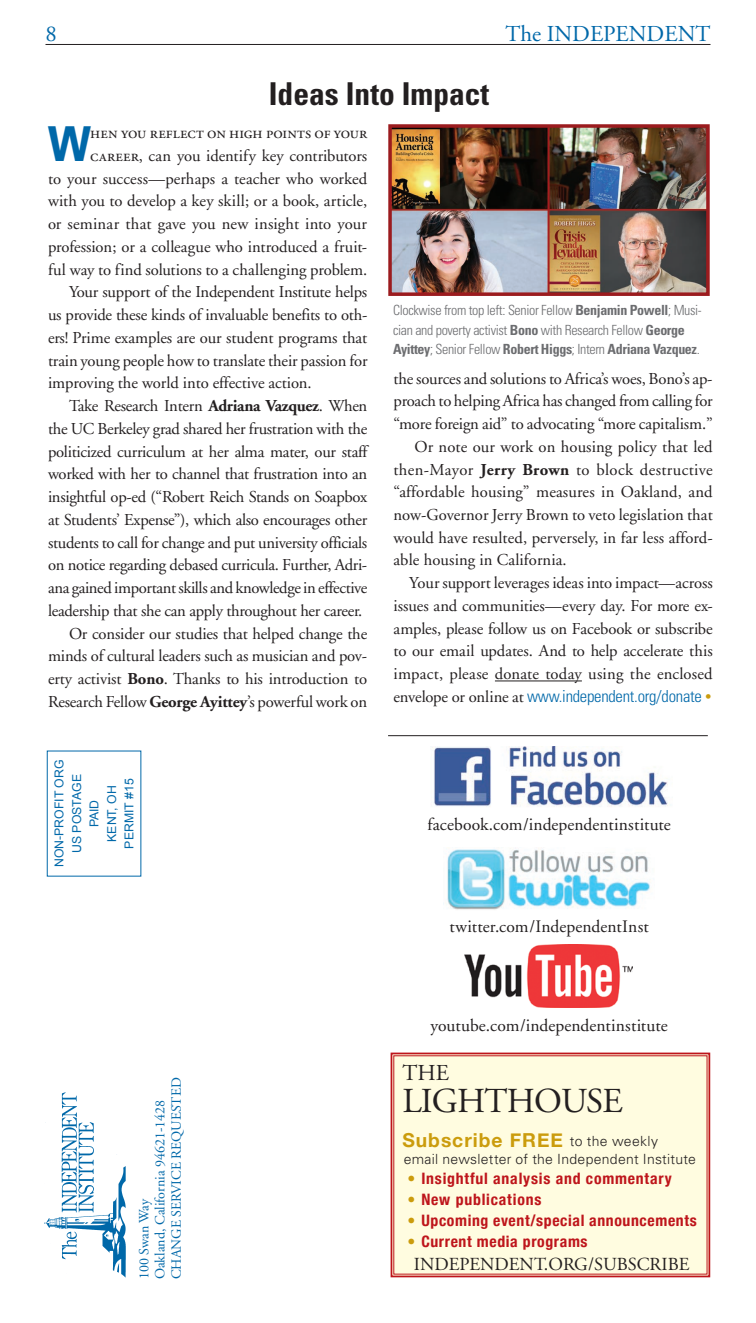
<style>
.page{position:relative;width:756px;height:1323px;background:#fff}
.page>*{position:absolute;margin:0;border:0;box-sizing:border-box;transform-origin:0 0}
.t1{font:700 condensed 48.12px "Univers";color:#0068a9}
.t2{font:35px "Adobe Garamond";letter-spacing:-.025em;color:#231f20}
.t3{font:700 condensed 31.5px "Univers";color:#231f20}
.t4{font:22.75px "Adobe Garamond";color:#0068a9}
.t5{font:22.75px "Adobe Garamond";color:#231f20}
.t6{font:700 19.25px "Helvetica Neue";letter-spacing:.05em;color:#cb9c0d}
.t7{font:18.38px "Adobe Garamond";color:#231f20}
.t8{font:17.5px "Adobe Garamond";color:#231f20}
.t9{font:16.62px "Adobe Garamond";letter-spacing:-.01em;color:#231f20}
.t10{font:16.62px "Adobe Garamond";letter-spacing:.01em;color:#231f20}
.t11{font:300 condensed 16.62px "Univers";letter-spacing:-.015em;color:#0068a9}
.t12{font:16.62px "Adobe Garamond";letter-spacing:.015em;color:#231f20}
.t13{font:16.62px "Adobe Garamond";letter-spacing:.02em;color:#231f20}
.t14{font:16.62px "Adobe Garamond Regular SC";letter-spacing:.005em;color:#231f20}
.t15{font:700 condensed 15.75px "Helvetica Neue";letter-spacing:.04em;color:#be151b}
.t16{font:300 condensed 14px/19.2px "Univers";letter-spacing:-.025em;color:#6c6d70}
.t17{font:14px/16.1px "Adobe Garamond";letter-spacing:-.005em;color:#0068a9}
.t18{font:300 14px "Univers";letter-spacing:.02em;color:#231f20}
.t19{font:12.25px/17.5px "Arial";color:#0068a9;text-align:center}
.s1{font-family:"Adobe Garamond Regular SC"}
.s2{font-style:inherit}
.s3{font-weight:700}
.s4{font-family:"Adobe Garamond";font-weight:400;font-stretch:normal;color:#231f20}
.s5{font-family:"Adobe Garamond";font-weight:400;font-stretch:normal;color:#cb9c0d}
.s6{font-family:"Univers";font-weight:300;font-size:14px;color:#231f20}
.s7{color:#cb9c0d}
</style>
<div class="page">
<img style="left:432px;top:747px;width:236px;height:60px">
<img style="left:443px;top:849px;width:207px;height:61px">
<svg style="left:390px;top:1052px;width:321px;height:226px;background:#fcf3d8"></svg>
<img style="left:464px;top:945px;width:168px;height:63px">
<hr style="left:388px;top:735px;width:320px;height:1px;background:#231f20">
<hr style="left:495px;top:681px;width:87px;height:1px;background:#231f20">
<img style="left:44px;top:1092px;width:82px;height:186px">
<img style="left:393px;top:129px;width:312px;height:162px">
<div style="left:388px;top:124px;width:322px;height:172px;border:4px solid #9b1b1e"></div>
<hr style="left:45px;top:44px;width:666px;height:1px;background:#231f20">
<h3 class="t4" style="left:45px;top:22px;width:13px">8</h3>
<h3 class="t4" style="left:505px;top:22px;width:207px">The INDEPENDENT</h3>
<h3 class="t3" style="left:269px;top:75px;width:222px">Ideas Into Impact</h3>
<h1 class="t1" style="left:48px;top:114px;width:44px">W</h1>
<p class="t14" style="left:90px;top:124px;width:278px">hen you reflect on high points of your</p>
<p class="t9" style="left:90px;top:147px;width:278px"><span class="s1">career</span><span class="s2">,</span> can you identify key contributors</p>
<p class="t9" style="left:48px;top:170px;width:321px">to your success—perhaps a teacher who worked</p>
<p class="t9" style="left:48px;top:192px;width:321px">with you to develop a key skill; or a book, article,</p>
<p class="t10" style="left:48px;top:215px;width:321px">or seminar that gave you new insight into your</p>
<p class="t9" style="left:48px;top:238px;width:321px">profession; or a colleague who introduced a fruit-</p>
<p class="t9" style="left:48px;top:261px;width:321px">ful way to find solutions to a challenging problem.</p>
<p class="t9" style="left:69px;top:283px;width:300px">Your support of the Independent Institute helps</p>
<p class="t9" style="left:48px;top:306px;width:321px">us provide these kinds of invaluable benefits to oth-</p>
<p class="t9" style="left:48px;top:329px;width:321px">ers! Prime examples are our student programs that</p>
<p class="t9" style="left:48px;top:352px;width:321px">train young people how to translate their passion for</p>
<p class="t9" style="left:48px;top:374px;width:265px">improving the world into effective action.</p>
<p class="t9" style="left:69px;top:397px;width:300px">Take Research Intern <span class="s3">Adriana Vazquez</span>. When</p>
<p class="t9" style="left:48px;top:420px;width:321px">the UC Berkeley grad shared her frustration with the</p>
<p class="t9" style="left:48px;top:443px;width:321px">politicized curriculum at her alma mater, our staff</p>
<p class="t9" style="left:48px;top:465px;width:321px">worked with her to channel that frustration into an</p>
<p class="t9" style="left:48px;top:488px;width:321px">insightful op-ed (“Robert Reich Stands on Soapbox</p>
<p class="t9" style="left:48px;top:511px;width:321px">at Students’ Expense”), which also encourages other</p>
<p class="t9" style="left:48px;top:533px;width:321px">students to call for change and put university officials</p>
<p class="t9" style="left:48px;top:556px;width:321px">on notice regarding debased curricula. Further, Adri-</p>
<p class="t9" style="left:48px;top:579px;width:321px">ana gained important skills and knowledge in effective</p>
<p class="t9" style="left:48px;top:602px;width:316px">leadership that she can apply throughout her career.</p>
<p class="t9" style="left:69px;top:624px;width:300px">Or consider our studies that helped change the</p>
<p class="t9" style="left:48px;top:647px;width:321px">minds of cultural leaders such as musician and pov-</p>
<p class="t9" style="left:48px;top:670px;width:321px">erty activist <span class="s3">Bono</span>. Thanks to his introduction to</p>
<p class="t9" style="left:48px;top:693px;width:321px">Research Fellow <span class="s3">George Ayittey</span>’s powerful work on</p>
<p class="t19" style="left:51px;top:867px;width:109px;rotate:-90deg">NON-PROFIT ORG<br>US POSTAGE<br>PAID<br>KENT, OH<br>PERMIT #15</p>
<p class="t16" style="left:393px;top:301px;width:310px">Clockwise from top left: Senior Fellow <span class="s3">Benjamin Powell</span>; Musi&shy;cian and poverty activist <span class="s3">Bono</span> with Research Fellow <span class="s3">George<br>Ayittey</span>; Senior Fellow <span class="s3">Robert Higgs</span>; Intern <span class="s3">Adriana Vazquez</span>.</p>
<p class="t9" style="left:394px;top:369px;width:321px">the sources and solutions to Africa’s woes, Bono’s ap-</p>
<p class="t9" style="left:394px;top:392px;width:321px">proach to helping Africa has changed from calling for</p>
<p class="t9" style="left:394px;top:415px;width:321px">“more foreign aid” to advocating “more capitalism.”</p>
<p class="t9" style="left:415px;top:438px;width:300px">Or note our work on housing policy that led</p>
<p class="t13" style="left:394px;top:460px;width:321px">then-Mayor <span class="s3">Jerry Brown</span> to block destructive</p>
<p class="t10" style="left:394px;top:483px;width:321px">“affordable housing” measures in Oakland, and</p>
<p class="t9" style="left:394px;top:506px;width:321px">now-Governor Jerry Brown to veto legislation that</p>
<p class="t9" style="left:394px;top:529px;width:321px">would have resulted, perversely, in far less afford-</p>
<p class="t9" style="left:394px;top:551px;width:175px">able housing in California.</p>
<p class="t9" style="left:409px;top:574px;width:305px">Your support leverages ideas into impact—across</p>
<p class="t9" style="left:394px;top:597px;width:321px">issues and communities—every day. For more ex-</p>
<p class="t9" style="left:394px;top:620px;width:321px">amples, please follow us on Facebook or subscribe</p>
<p class="t9" style="left:394px;top:642px;width:321px">to our email updates. And to help accelerate this</p>
<p class="t12" style="left:394px;top:665px;width:321px">impact, please donate today using the enclosed</p>
<p class="t11" style="left:394px;top:686px;width:320px"><span class="s4">envelope or online at</span> www.independent.org/donate <span class="s5">•</span></p>
<p class="t8" style="left:427px;top:815px;width:245px">facebook.com/independentinstitute</p>
<p class="t8" style="left:449px;top:917px;width:201px">twitter.com/IndependentInst</p>
<p class="t17" style="left:136px;top:1279px;width:203px;rotate:-90deg">100 Swan Way<br>Oakland, California 94621-1428<br>CHANGE SERVICE REQUESTED</p>
<p class="t8" style="left:431px;top:1016px;width:239px">youtube.com/independentinstitute</p>
<h3 class="t5" style="left:402px;top:1061px;width:48px">THE</h3>
<h2 class="t2" style="left:402px;top:1082px;width:222px">LIGHTHOUSE</h2>
<p class="t6" style="left:402px;top:1125px;width:257px">Subscribe FREE <span class="s6">to the weekly</span></p>
<p class="t18" style="left:404px;top:1150px;width:294px">email newsletter of the Independent Institute</p>
<p class="t15" style="left:407px;top:1165px;width:266px"><span class="s7">•</span> Insightful analysis and commentary</p>
<p class="t15" style="left:407px;top:1186px;width:135px"><span class="s7">•</span> New publications</p>
<p class="t15" style="left:407px;top:1207px;width:291px"><span class="s7">•</span> Upcoming event/special announcements</p>
<p class="t15" style="left:407px;top:1228px;width:182px"><span class="s7">•</span> Current media programs</p>
<p class="t7" style="left:414px;top:1254px;width:277px">INDEPENDENT.ORG/SUBSCRIBE</p>
</div>
